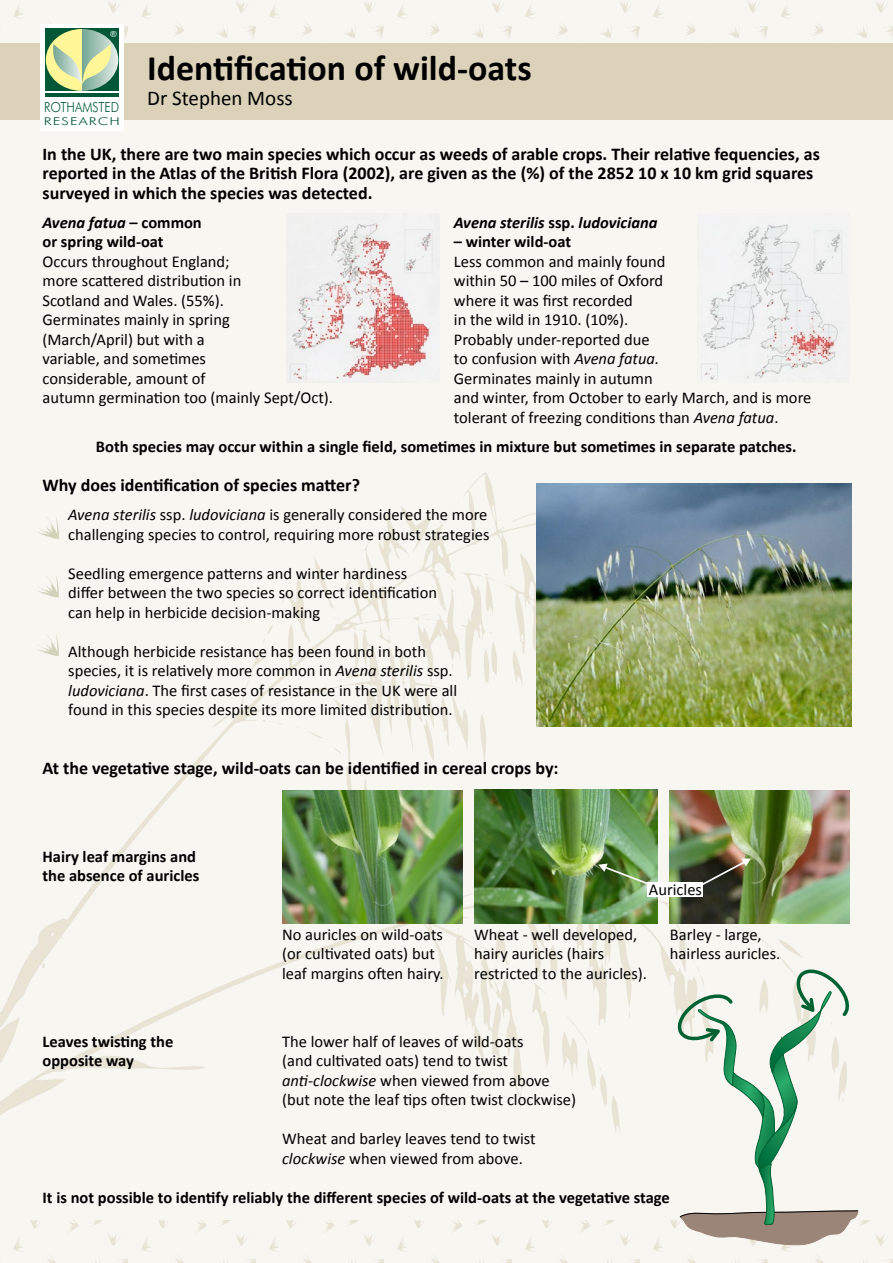
<style>
.page{position:relative;width:893px;height:1263px;background:#f8f6f1}
.page>*{position:absolute;margin:0;border:0;box-sizing:border-box;transform-origin:0 0}
.t1{font:700 36px "Calibri";color:#000}
.t2{font:21px "Calibri";color:#000}
.t3{font:700 18px/19.5px "Calibri";color:#000}
.t4{font:16.5px/19.5px "Calibri";color:#000}
.t5{font:700 16.5px/19.5px "Calibri";color:#000}
.t6{font:italic 700 16.5px "Calibri";color:#000}
.t7{font:300 13.95px "Futura BT";color:#005837;scale:.88 1}
.t8{font:300 10.8px "Futura BT";letter-spacing:.07em;color:#005837;scale:1.38 1}
.t9{font:8.55px "Arial";color:#fff}
.s1{font-style:italic}
.s2{font-style:normal}
</style>
<div class="page">
<img style="left:0;top:343px;width:852px;height:789px">
<div style="left:0;top:43px;width:893px;height:76px;background:#dcd2b9"></div>
<img style="left:14px;top:1px;width:879px;height:42px">
<img style="left:14px;top:1220px;width:879px;height:43px">
<div style="left:40px;top:24px;width:83px;height:106px;background:#fff"></div>
<div style="left:45px;top:29px;width:74px;height:62px;background:#005837"></div>
<svg style="left:46px;top:29px;width:72px;height:62px"></svg>
<hr style="left:45px;top:93px;width:74px;height:4px;background:#005837">
<img style="left:670px;top:790px;width:180px;height:133px">
<img style="left:474px;top:790px;width:183px;height:133px">
<img style="left:282px;top:790px;width:180px;height:133px">
<svg style="left:673px;top:965px;width:186px;height:281px"></svg>
<svg style="left:37px;top:517px;width:23px;height:23px"></svg>
<svg style="left:37px;top:575px;width:23px;height:24px"></svg>
<svg style="left:37px;top:634px;width:23px;height:23px"></svg>
<img style="left:287px;top:223px;width:152px;height:159px">
<img style="left:698px;top:224px;width:152px;height:158px">
<svg style="left:702px;top:858px;width:49px;height:27px"></svg>
<svg style="left:598px;top:863px;width:52px;height:22px"></svg>
<img style="left:537px;top:484px;width:314px;height:242px">
<div style="left:648px;top:882px;width:55px;height:15px;background:#fff"></div>
<p class="t9" style="left:110px;top:28px;width:8px">®</p>
<h1 class="t1" style="left:147px;top:45px;width:386px">Identification of wild-oats</h1>
<p class="t2" style="left:147px;top:85px;width:147px">Dr Stephen Moss</p>
<p class="t3" style="left:43px;top:144px;width:779px">In the UK, there are two main species which occur as weeds of arable crops. Their relative fequencies, as reported in the Atlas of the British Flora (2002), are given as the (%) of the 2852 10 x 10 km grid squares surveyed in which the species was detected.</p>
<p class="t5" style="left:43px;top:213px;width:161px"><span class="s1">Avena fatua</span> – common or spring wild-oat</p>
<p class="t4" style="left:43px;top:252px;width:292px">Occurs throughout England;<br>more scattered distribution in<br>Scotland and Wales. (55%).<br>Germinates mainly in spring<br>(March/April) but with a<br>variable, and sometimes<br>considerable, amount of<br>autumn germination too (mainly Sept/Oct).</p>
<p class="t7" style="left:44px;top:98px;width:87px">ROTHAMSTED</p>
<p class="t8" style="left:44px;top:114px;width:57px">RESEARCH</p>
<p class="t6" style="left:454px;top:212px;width:205px">Avena sterilis <span class="s2">ssp.</span> ludoviciana</p>
<p class="t5" style="left:454px;top:232px;width:119px">– winter wild-oat</p>
<p class="t4" style="left:454px;top:252px;width:359px">Less common and mainly found<br>within 50 – 100 miles of Oxford<br>where it was first recorded<br>in the wild in 1910. (10%).<br>Probably under-reported due<br>to confusion with <span class="s1">Avena fatua.<br></span>Germinates mainly in autumn<br>and winter, from October to early March, and is more tolerant of freezing conditions than <span class="s1">Avena fatua</span>.</p>
<p class="t5" style="left:96px;top:437px;width:702px">Both species may occur within a single field, sometimes in mixture but sometimes in separate patches.</p>
<p class="t3" style="left:43px;top:475px;width:319px">Why does identification of species matter?</p>
<p class="t4" style="left:68px;top:505px;width:423px"><span class="s1">Avena sterilis</span> ssp. <span class="s1">ludoviciana</span> is generally considered the more challenging species to control, requiring more robust strategies</p>
<p class="t4" style="left:68px;top:564px;width:370px">Seedling emergence patterns and winter hardiness differ between the two species so correct identification can help in herbicide decision-making</p>
<p class="t4" style="left:68px;top:642px;width:390px">Although herbicide resistance has been found in both species, it is relatively more common in <span class="s1">Avena sterilis</span> ssp. <span class="s1">ludoviciana</span>. The first cases of resistance in the UK were all found in this species despite its more limited distribution.</p>
<p class="t3" style="left:43px;top:758px;width:517px">At the vegetative stage, wild-oats can be identified in cereal crops by:</p>
<p class="t5" style="left:43px;top:846px;width:158px">Hairy leaf margins and the absence of auricles</p>
<p class="t5" style="left:43px;top:1032px;width:132px">Leaves twisting the opposite way</p>
<p class="t4" style="left:282px;top:924px;width:163px">No auricles on wild-oats (or cultivated oats) but leaf margins often hairy.</p>
<p class="t4" style="left:649px;top:880px;width:55px">Auricles</p>
<p class="t4" style="left:474px;top:924px;width:174px">Wheat - well developed, hairy auricles (hairs restricted to the auricles).</p>
<p class="t4" style="left:670px;top:924px;width:112px">Barley - large, hairless auricles.</p>
<p class="t4" style="left:282px;top:1032px;width:296px">The lower half of leaves of wild-oats<br>(and cultivated oats) tend to twist <span class="s1">anti-clockwise</span> when viewed from above (but note the leaf tips often twist clockwise)</p>
<p class="t4" style="left:282px;top:1129px;width:255px">Wheat and barley leaves tend to twist <span class="s1">clockwise</span> when viewed from above.</p>
<p class="t5" style="left:43px;top:1188px;width:629px">It is not possible to identify reliably the different species of wild-oats at the vegetative stage</p>
</div>
